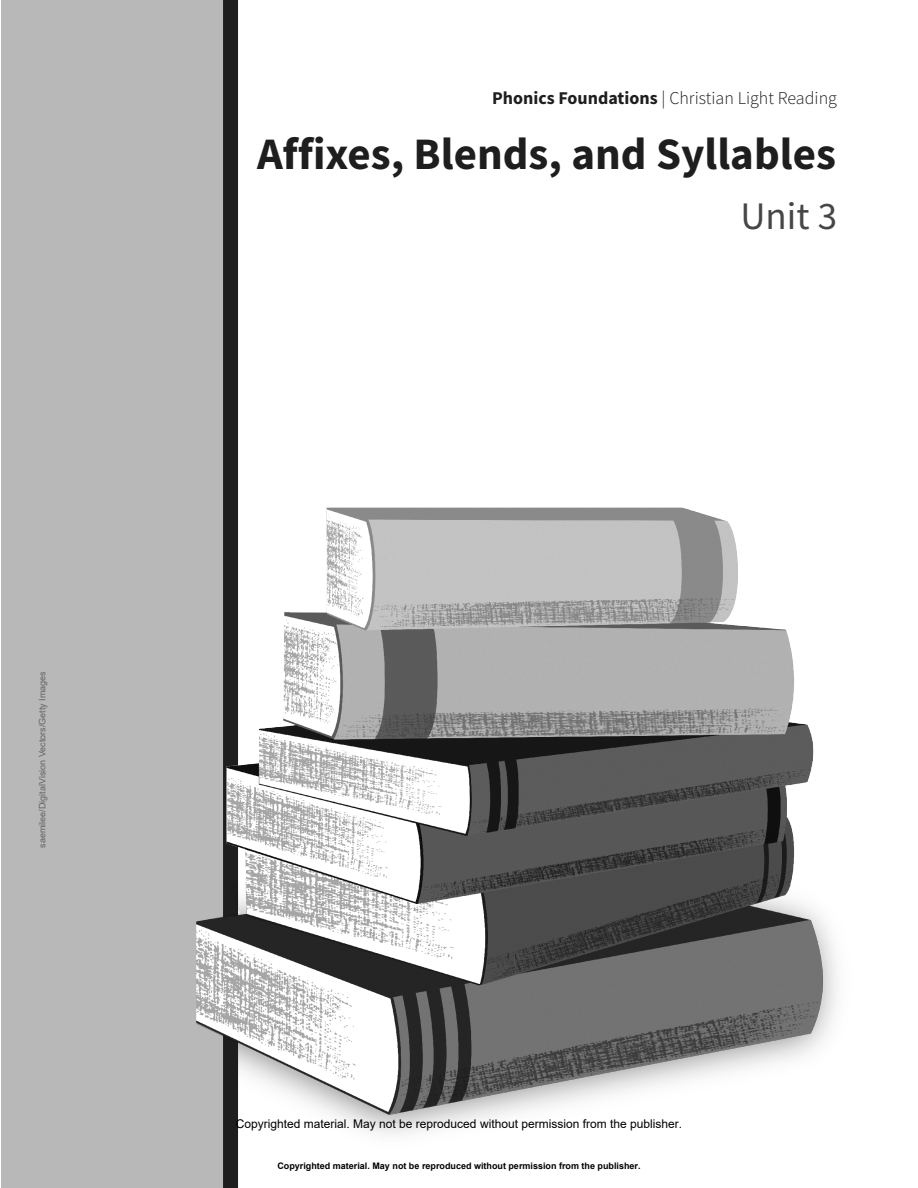
<style>
.page{position:relative;width:918px;height:1188px;background:#fff}
.page>*{position:absolute;margin:0;border:0;box-sizing:border-box;transform-origin:0 0}
.t1{font:700 45px "Source Sans Pro";color:#1e1e1e}
.t2{font:39px "Source Sans Pro";color:#464646}
.t3{font:300 18px "Source Sans Pro";color:#1e1e1e}
.t4{font:12px "Arial";color:#000}
.t5{font:700 9px "Arial";color:#000}
.t6{font:9px "Arial";color:#636366}
.s1{font-weight:700}
</style>
<div class="page">
<div style="left:1px;top:0;width:230px;height:1188px;background:#b8b8b8"></div>
<div style="left:223px;top:0;width:15px;height:1188px;background:#1e1e1e"></div>
<img style="left:196px;top:508px;width:641px;height:652px">
<p class="t6" style="left:36px;top:848px;width:178px;rotate:-90deg">saemilee/DigitalVision Vectors/Getty Images</p>
<h3 class="t3" style="left:492px;top:86px;width:346px"><span class="s1">Phonics Foundations</span> | Christian Light Reading</h3>
<h1 class="t1" style="left:257px;top:123px;width:580px">Affixes, Blends, and Syllables</h1>
<h2 class="t2" style="left:740px;top:191px;width:98px">Unit 3</h2>
<p class="t4" style="left:236px;top:1116px;width:448px">Copyrighted material. May not be reproduced without permission from the publisher.</p>
<p class="t5" style="left:277px;top:1160px;width:365px">Copyrighted material. May not be reproduced without permission from the publisher.</p>
</div>
